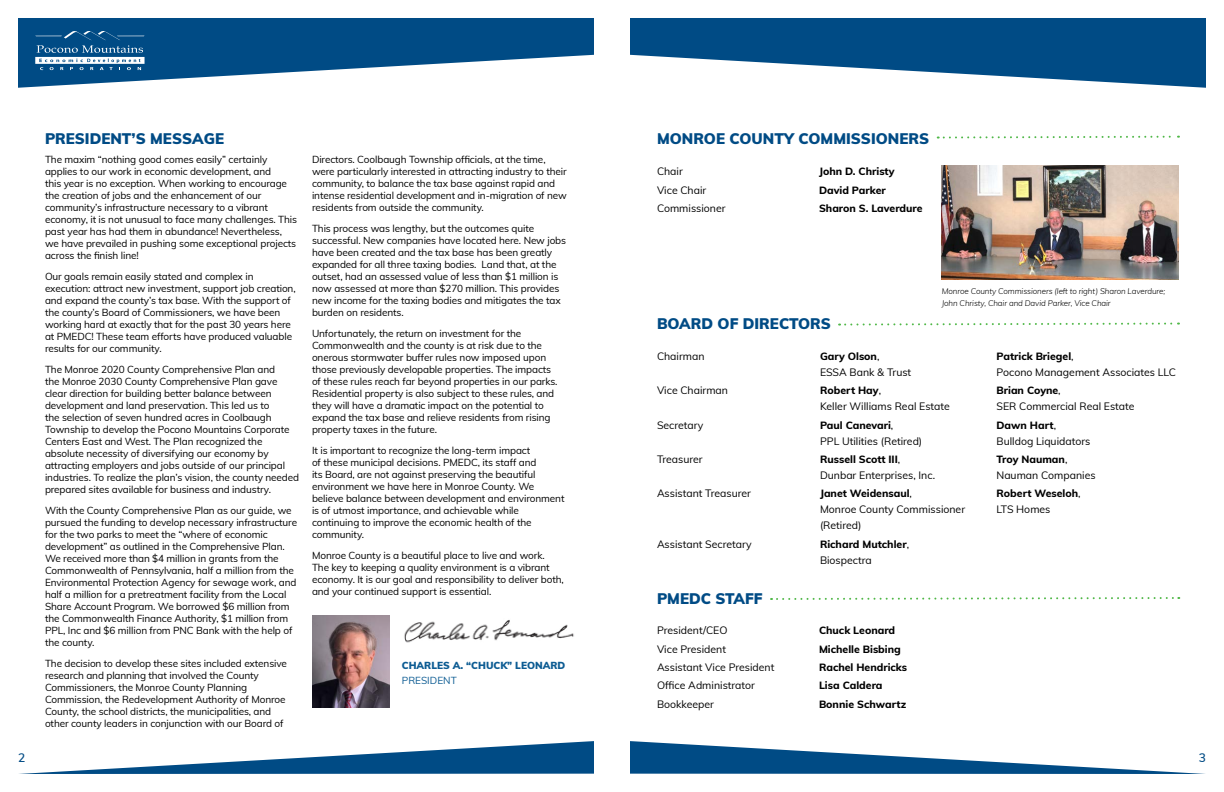
<style>
.page{position:relative;width:1224px;height:792px;background:#fff}
.page>*{position:absolute;margin:0;border:0;box-sizing:border-box;transform-origin:0 0}
.t1{font:900 15px "Muli";color:#004b85}
.t2{font:600 12px "Muli";color:#004b85}
.t3{font:10.5px/16px "Muli";color:#000}
.t4{font:800 10.5px/16px "Muli";color:#000}
.t5{font:10px/12px "Muli";letter-spacing:-.01em;color:#000}
.t6{font:900 10px "Muli";color:#0d5c93}
.t7{font:10px "Muli";color:#0d5c93}
.t8{font:italic 300 8px/12px "Muli";letter-spacing:-.01em;color:#000}
.s1{font-weight:800}
.s2{font-weight:400}
</style>
<div class="page">
<svg style="left:18px;top:18px;width:576px;height:70px;fill:#004b85"></svg>
<svg style="left:630px;top:18px;width:576px;height:70px;fill:#004b85"></svg>
<svg style="left:35px;top:30px;width:110px;height:40px"></svg>
<svg style="left:19px;top:741px;width:575px;height:33px"></svg>
<svg style="left:630px;top:741px;width:575px;height:33px"></svg>
<img style="left:312px;top:615px;width:78px;height:93px">
<svg style="left:938px;top:135px;width:241px;height:4px"></svg>
<svg style="left:839px;top:322px;width:340px;height:4px"></svg>
<svg style="left:771px;top:597px;width:408px;height:3px"></svg>
<img style="left:942px;top:165px;width:236px;height:114px">
<img style="left:404px;top:620px;width:170px;height:23px">
<h1 class="t1" style="left:45px;top:128px;width:181px">PRESIDENT’S MESSAGE</h1>
<p class="t5" style="left:45px;top:153px;width:254px">The maxim “nothing good comes easily” certainly applies to our work in economic development, and<br>this year is no exception. When working to encourage the creation of jobs and the enhancement of our community’s infrastructure necessary to a vibrant economy, it is not unusual to face many challenges. This past year has had them in abundance! Nevertheless, we have prevailed in pushing some exceptional projects across the finish line!</p>
<p class="t5" style="left:45px;top:270px;width:252px">Our goals remain easily stated and complex in execution: attract new investment, support job creation, and expand the county’s tax base. With the support of the county’s Board of Commissioners, we have been working hard at exactly that for the past 30 years here at PMEDC! These team efforts have produced valuable results for our community.</p>
<p class="t5" style="left:45px;top:363px;width:256px">The Monroe 2020 County Comprehensive Plan and<br>the Monroe 2030 County Comprehensive Plan gave clear direction for building better balance between development and land preservation. This led us to<br>the selection of seven hundred acres in Coolbaugh Township to develop the Pocono Mountains Corporate Centers East and West. The Plan recognized the absolute necessity of diversifying our economy by attracting employers and jobs outside of our principal industries. To realize the plan’s vision, the county needed prepared sites available for business and industry.</p>
<p class="t5" style="left:45px;top:504px;width:254px">With the County Comprehensive Plan as our guide, we pursued the funding to develop necessary infrastructure for the two parks to meet the “where of economic development” as outlined in the Comprehensive Plan.<br>We received more than $4 million in grants from the Commonwealth of Pennsylvania, half a million from the Environmental Protection Agency for sewage work, and half a million for a pretreatment facility from the Local Share Account Program. We borrowed $6 million from the Commonwealth Finance Authority, $1 million from PPL, Inc and $6 million from PNC Bank with the help of the county.</p>
<p class="t5" style="left:45px;top:657px;width:244px">The decision to develop these sites included extensive research and planning that involved the County Commissioners, the Monroe County Planning Commission, the Redevelopment Authority of Monroe County, the school districts, the municipalities, and other county leaders in conjunction with our Board of</p>
<p class="t5" style="left:312px;top:153px;width:256px">Directors. Coolbaugh Township officials, at the time, were particularly interested in attracting industry to their community, to balance the tax base against rapid and intense residential development and in-migration of new residents from outside the community.</p>
<p class="t5" style="left:312px;top:222px;width:256px">This process was lengthy, but the outcomes quite successful. New companies have located here. New jobs have been created and the tax base has been greatly expanded for all three taxing bodies. Land that, at the outset, had an assessed value of less than $1 million is now assessed at more than $270 million. This provides new income for the taxing bodies and mitigates the tax burden on residents.</p>
<p class="t5" style="left:312px;top:327px;width:247px">Unfortunately, the return on investment for the Commonwealth and the county is at risk due to the onerous stormwater buffer rules now imposed upon those previously developable properties. The impacts of these rules reach far beyond properties in our parks.<br>Residential property is also subject to these rules, and they will have a dramatic impact on the potential to expand the tax base and relieve residents from rising property taxes in the future.</p>
<p class="t5" style="left:312px;top:444px;width:254px">It is important to recognize the long-term impact<br>of these municipal decisions. PMEDC, its staff and<br>its Board, are not against preserving the beautiful environment we have here in Monroe County. We believe balance between development and environment is of utmost importance, and achievable while continuing to improve the economic health of the community.</p>
<p class="t5" style="left:312px;top:549px;width:253px">Monroe County is a beautiful place to live and work.<br>The key to keeping a quality environment is a vibrant economy. It is our goal and responsibility to deliver both, and your continued support is essential.</p>
<p class="t6" style="left:402px;top:658px;width:165px">CHARLES A. “CHUCK” LEONARD</p>
<p class="t7" style="left:402px;top:673px;width:56px">PRESIDENT</p>
<h1 class="t1" style="left:657px;top:128px;width:274px">MONROE COUNTY COMMISSIONERS</h1>
<p class="t3" style="left:657px;top:163px;width:27px">Chair</p>
<p class="t4" style="left:819px;top:163px;width:77px">John D. Christy</p>
<p class="t3" style="left:657px;top:181px;width:51px">Vice Chair</p>
<p class="t4" style="left:819px;top:181px;width:68px">David Parker</p>
<p class="t3" style="left:657px;top:200px;width:70px">Commissioner</p>
<p class="t4" style="left:819px;top:200px;width:105px">Sharon S. Laverdure</p>
<p class="t8" style="left:942px;top:285px;width:225px">Monroe County Commissioners (left to right) Sharon Laverdure;<br>John Christy, Chair and David Parker, Vice Chair</p>
<h1 class="t1" style="left:657px;top:313px;width:175px">BOARD OF DIRECTORS</h1>
<p class="t3" style="left:657px;top:348px;width:49px">Chairman</p>
<p class="t3" style="left:820px;top:348px;width:93px"><span class="s1">Gary Olson</span>,<br>ESSA Bank &amp; Trust</p>
<p class="t3" style="left:657px;top:382px;width:73px">Vice Chairman</p>
<p class="t3" style="left:820px;top:382px;width:131px"><span class="s1">Robert Hay</span>,<br>Keller Williams Real Estate</p>
<p class="t3" style="left:657px;top:416px;width:48px">Secretary</p>
<p class="t3" style="left:820px;top:416px;width:104px"><span class="s1">Paul Canevari</span>,<br>PPL Utilities (Retired)</p>
<p class="t3" style="left:657px;top:451px;width:47px">Treasurer</p>
<p class="t3" style="left:820px;top:451px;width:117px"><span class="s1">Russell Scott III</span>,<br>Dunbar Enterprises, Inc.</p>
<p class="t3" style="left:657px;top:485px;width:95px">Assistant Treasurer</p>
<p class="t3" style="left:820px;top:485px;width:147px"><span class="s1">Janet Weidensaul</span>,<br>Monroe County Commissioner (Retired)</p>
<p class="t3" style="left:657px;top:536px;width:96px">Assistant Secretary</p>
<p class="t4" style="left:820px;top:536px;width:91px">Richard Mutchler<span class="s2">,<br>Biospectra</span></p>
<h1 class="t1" style="left:657px;top:587px;width:107px">PMEDC STAFF</h1>
<p class="t3" style="left:657px;top:622px;width:72px">President/CEO</p>
<p class="t4" style="left:819px;top:622px;width:78px">Chuck Leonard</p>
<p class="t3" style="left:657px;top:640px;width:71px">Vice President</p>
<p class="t4" style="left:819px;top:640px;width:83px">Michelle Bisbing</p>
<p class="t3" style="left:657px;top:659px;width:119px">Assistant Vice President</p>
<p class="t4" style="left:819px;top:659px;width:90px">Rachel Hendricks</p>
<p class="t3" style="left:657px;top:677px;width:99px">Office Administrator</p>
<p class="t4" style="left:819px;top:677px;width:65px">Lisa Caldera</p>
<p class="t3" style="left:657px;top:695px;width:59px">Bookkeeper</p>
<p class="t4" style="left:819px;top:695px;width:89px">Bonnie Schwartz</p>
<p class="t3" style="left:997px;top:348px;width:181px"><span class="s1">Patrick Briegel</span>,<br>Pocono Management Associates LLC</p>
<p class="t3" style="left:997px;top:382px;width:140px"><span class="s1">Brian Coyne</span>,<br>SER Commercial Real Estate</p>
<p class="t3" style="left:997px;top:417px;width:95px"><span class="s1">Dawn Hart</span>,<br>Bulldog Liquidators</p>
<p class="t3" style="left:997px;top:451px;width:101px"><span class="s1">Troy Nauman</span>,<br>Nauman Companies</p>
<p class="t4" style="left:997px;top:485px;width:86px">Robert Weseloh<span class="s2">,<br>LTS Homes</span></p>
<p class="t2" style="left:18px;top:749px;width:9px">2</p>
<p class="t2" style="left:1199px;top:749px;width:9px">3</p>
</div>
